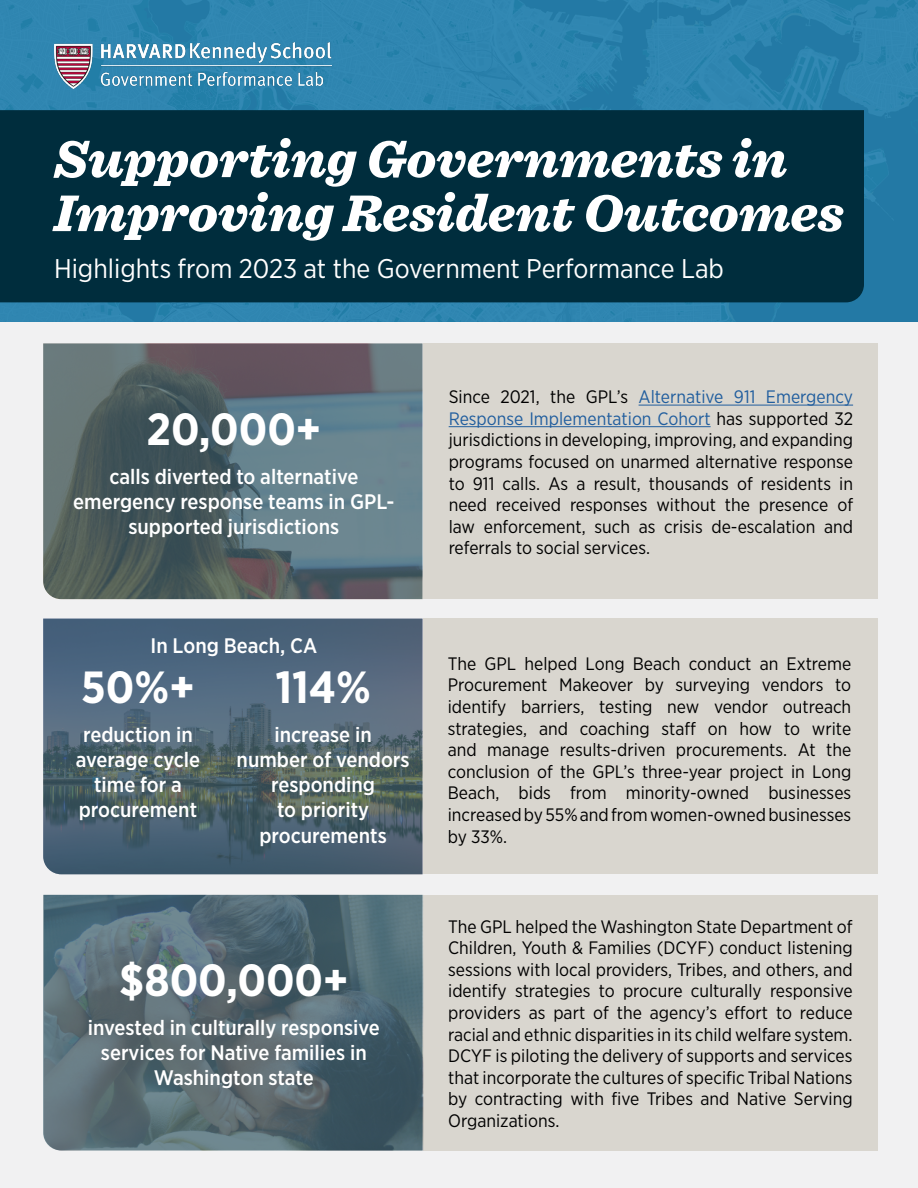
<style>
.page{position:relative;width:918px;height:1188px;background:#fff}
.page>*{position:absolute;margin:0;border:0;box-sizing:border-box;transform-origin:0 0}
.t1{font:italic 900 54px/54px "Sentinel";color:#fff}
.P1_Stat{font:700 45px "Gotham Narrow";color:#fff}
.t2{font:27px "Gotham Narrow";color:#fff}
.P1_Stat_desc{font:500 21px/25.2px "Gotham Narrow";color:#fff;text-align:center}
.P1_body{font:18px/21.6px "Gotham Narrow";color:#000;text-align:justify}
.s1{color:#215e9e}
</style>
<div class="page">
<div style="left:0;top:322px;width:918px;height:866px;background:#f1f1f2"></div>
<div style="left:0;top:0;width:918px;height:322px;background:#2f85b0"></div>
<div style="left:0;top:110px;width:864px;height:192px;background:#002d3d"></div>
<img style="left:54px;top:43px;width:278px;height:45px">
<div style="left:423px;top:895px;width:455px;height:256px;background:#d9d6cf"></div>
<svg style="left:43px;top:895px;width:380px;height:256px;background:#546972"></svg>
<div style="left:423px;top:343px;width:455px;height:256px;background:#d9d6cf"></div>
<hr style="left:639px;top:405px;width:214px;height:1px;background:#215e9e">
<hr style="left:449px;top:426px;width:262px;height:1px;background:#215e9e">
<svg style="left:43px;top:343px;width:380px;height:256px;background:#596a70"></svg>
<div style="left:423px;top:619px;width:455px;height:255px;background:#d9d6cf"></div>
<svg style="left:43px;top:619px;width:380px;height:255px;background:#4d6372"></svg>
<h1 class="t1" style="left:54px;top:130px;width:791px">Supporting Governments in<br>Improving Resident Outcomes</h1>
<h1 class="t2" style="left:54px;top:252px;width:672px">Highlights from 2023 at the Government Performance Lab</h1>
<p class="P1_Stat" style="left:146px;top:400px;width:176px">20,000+</p>
<p class="P1_Stat_desc" style="left:73px;top:464px;width:323px">calls diverted to alternative emergency response teams in GPL&shy;supported jurisdictions</p>
<p class="P1_Stat_desc" style="left:151px;top:632px;width:168px">In Long Beach, CA</p>
<p class="P1_Stat" style="left:81px;top:658px;width:115px">50%+</p>
<p class="P1_Stat_desc" style="left:76px;top:722px;width:126px">reduction in average cycle time for a procurement</p>
<p class="P1_Stat" style="left:275px;top:658px;width:97px">114%</p>
<p class="P1_Stat_desc" style="left:237px;top:722px;width:175px">increase in number of vendors responding<br>to priority procurements</p>
<p class="P1_Stat" style="left:119px;top:951px;width:231px">$800,000+</p>
<p class="P1_Stat_desc" style="left:88px;top:1015px;width:294px">invested in culturally responsive services for Native families in<br>Washington state</p>
<p class="P1_body" style="left:449px;top:386px;width:406px">Since 2021, the GPL’s <span class="s1">Alternative 911 Emergency Response Implementation Cohort</span> has supported 32 jurisdictions in developing, improving, and expanding programs focused on unarmed alternative response to 911 calls. As a result, thousands of residents in need received responses without the presence of law enforcement, such as crisis de-escalation and referrals to social services.</p>
<p class="P1_body" style="left:448px;top:652px;width:405px">The GPL helped Long Beach conduct an Extreme Procurement Makeover by surveying vendors to identify barriers, testing new vendor outreach strategies, and coaching staff on how to write and manage results-driven procurements. At the conclusion of the GPL’s three-year project in Long Beach, bids from minority-owned businesses increased by 55% and from women-owned businesses by 33%.</p>
<p class="P1_body" style="left:448px;top:915px;width:406px">The GPL helped the Washington State Department of Children, Youth &amp; Families (DCYF) conduct listening sessions with local providers, Tribes, and others, and identify strategies to procure culturally responsive providers as part of the agency’s effort to reduce racial and ethnic disparities in its child welfare system.<br>DCYF is piloting the delivery of supports and services that incorporate the cultures of specific Tribal Nations by contracting with five Tribes and Native Serving Organizations.</p>
</div>
